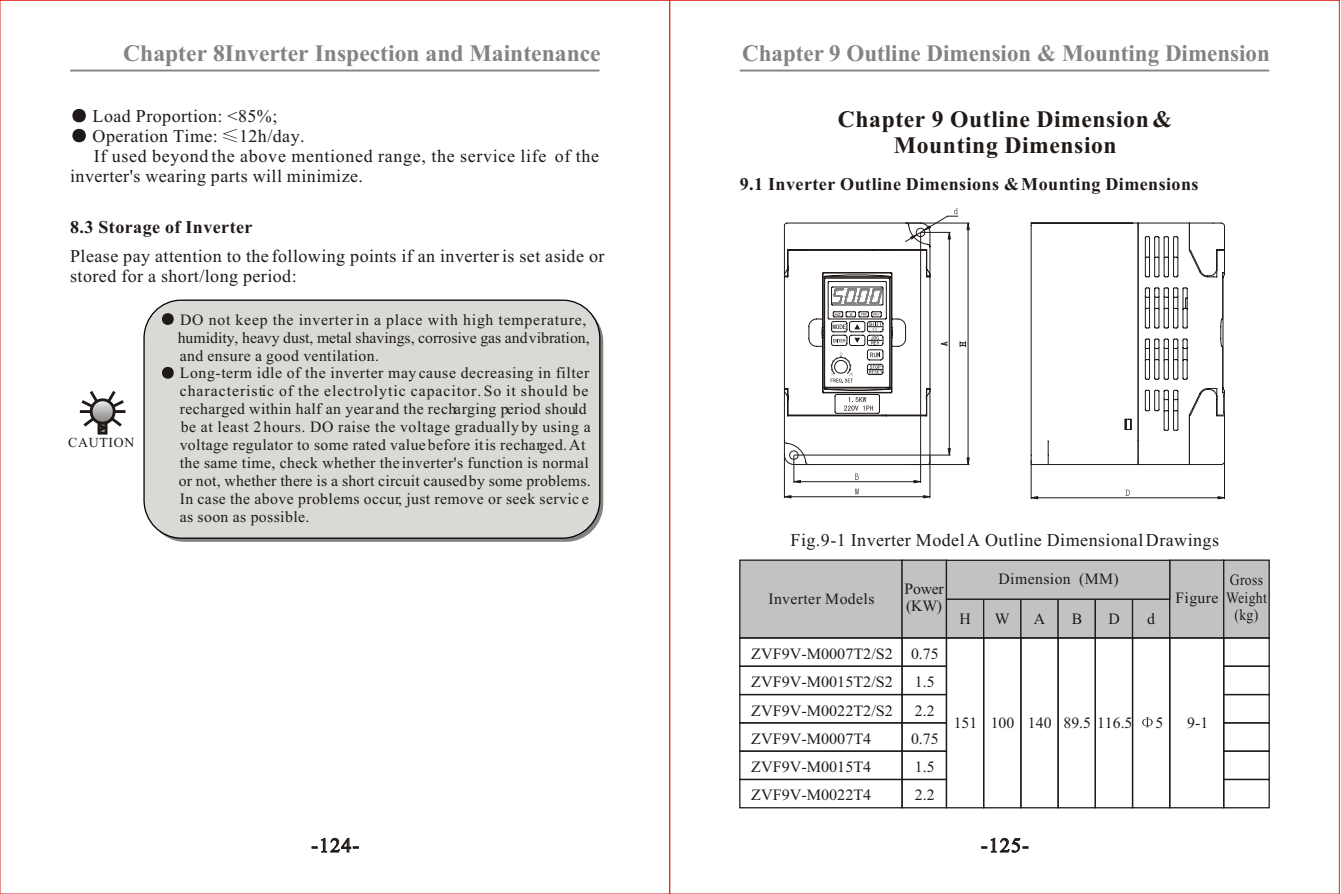
<style>
.page{position:relative;width:1341px;height:894px;background:#fff}
.page>*{position:absolute;margin:0;border:0;box-sizing:border-box;transform-origin:0 0}
.t1{font:700 23.62px "Times New Roman";color:#858282}
.t2{font:700 23.62px/26.1px "Times New Roman";letter-spacing:.025em;color:#1f1a17;text-align:center}
.t3{font:20.25px "Times New Roman";letter-spacing:.05em;color:#1f1a17}
.t4{font:18px/20px "Times New Roman";letter-spacing:.025em;color:#1f1a17}
.t5{font:700 18px "Times New Roman";letter-spacing:.025em;color:#1f1a17}
.t6{font:15.75px/18px "Times New Roman";letter-spacing:.025em;color:#1f1a17}
.t7{font:15.75px/28.1px "Times New Roman";color:#1f1a17}
.t8{font:15.75px/17.6px "Times New Roman";letter-spacing:.025em;color:#1f1a17;scale:.87 1}
.t9{font:13.72px "Times New Roman";letter-spacing:.05em;color:#1f1a17}
.t10{font:4.27px "Arial";color:#1f1a17}
</style>
<div class="page">
<hr style="left:70px;top:70px;width:530px;height:1px;background:#858282">
<svg style="left:72px;top:109px;width:14px;height:13px"></svg>
<svg style="left:72px;top:129px;width:14px;height:13px"></svg>
<svg style="left:223px;top:129px;width:14px;height:13px"></svg>
<div style="left:143px;top:299px;width:457px;height:239px;background:#d9d9d6;border:1px solid #000;border-radius:38px"></div>
<svg style="left:162px;top:313px;width:12px;height:12px"></svg>
<svg style="left:162px;top:367px;width:12px;height:11px"></svg>
<svg style="left:79px;top:391px;width:47px;height:44px"></svg>
<hr style="left:740px;top:70px;width:529px;height:1px;background:#858282">
<svg style="left:783px;top:207px;width:442px;height:292px"></svg>
<div style="left:739px;top:559px;width:164px;height:79px;background:#c2c2c2;border:1px solid #1f1a17"></div>
<div style="left:901px;top:559px;width:46px;height:79px;background:#c2c2c2;border:1px solid #1f1a17"></div>
<div style="left:946px;top:598px;width:38px;height:40px;background:#c2c2c2;border:1px solid #1f1a17"></div>
<div style="left:983px;top:598px;width:39px;height:40px;background:#c2c2c2;border:1px solid #1f1a17"></div>
<div style="left:1020px;top:598px;width:39px;height:40px;background:#c2c2c2;border:1px solid #1f1a17"></div>
<div style="left:1057px;top:598px;width:39px;height:40px;background:#c2c2c2;border:1px solid #1f1a17"></div>
<div style="left:1095px;top:598px;width:38px;height:40px;background:#c2c2c2;border:1px solid #1f1a17"></div>
<div style="left:1132px;top:598px;width:38px;height:40px;background:#c2c2c2;border:1px solid #1f1a17"></div>
<div style="left:1169px;top:559px;width:55px;height:79px;background:#c2c2c2;border:1px solid #1f1a17"></div>
<div style="left:1223px;top:559px;width:47px;height:79px;background:#c2c2c2;border:1px solid #1f1a17"></div>
<div style="left:946px;top:559px;width:224px;height:40px;background:#c2c2c2;border:1px solid #1f1a17"></div>
<div style="left:946px;top:637px;width:38px;height:171px;border:1px solid #1f1a17"></div>
<div style="left:983px;top:637px;width:39px;height:171px;border:1px solid #1f1a17"></div>
<div style="left:1020px;top:637px;width:39px;height:171px;border:1px solid #1f1a17"></div>
<div style="left:1057px;top:637px;width:39px;height:171px;border:1px solid #1f1a17"></div>
<div style="left:1095px;top:637px;width:38px;height:171px;border:1px solid #1f1a17"></div>
<div style="left:1132px;top:637px;width:38px;height:171px;border:1px solid #1f1a17"></div>
<div style="left:1169px;top:637px;width:55px;height:171px;border:1px solid #1f1a17"></div>
<div style="left:1223px;top:637px;width:47px;height:29px;border:1px solid #1f1a17"></div>
<div style="left:1223px;top:665px;width:47px;height:30px;border:1px solid #1f1a17"></div>
<div style="left:1223px;top:693px;width:47px;height:30px;border:1px solid #1f1a17"></div>
<div style="left:1223px;top:722px;width:47px;height:29px;border:1px solid #1f1a17"></div>
<div style="left:1223px;top:750px;width:47px;height:29px;border:1px solid #1f1a17"></div>
<div style="left:1223px;top:778px;width:47px;height:30px;border:1px solid #1f1a17"></div>
<div style="left:739px;top:637px;width:164px;height:29px;border:1px solid #1f1a17"></div>
<div style="left:739px;top:665px;width:164px;height:30px;border:1px solid #1f1a17"></div>
<div style="left:739px;top:693px;width:164px;height:30px;border:1px solid #1f1a17"></div>
<div style="left:739px;top:722px;width:164px;height:29px;border:1px solid #1f1a17"></div>
<div style="left:739px;top:750px;width:164px;height:29px;border:1px solid #1f1a17"></div>
<div style="left:739px;top:778px;width:164px;height:30px;border:1px solid #1f1a17"></div>
<div style="left:901px;top:637px;width:46px;height:29px;border:1px solid #1f1a17"></div>
<div style="left:901px;top:665px;width:46px;height:30px;border:1px solid #1f1a17"></div>
<div style="left:901px;top:693px;width:46px;height:30px;border:1px solid #1f1a17"></div>
<div style="left:901px;top:722px;width:46px;height:29px;border:1px solid #1f1a17"></div>
<div style="left:901px;top:750px;width:46px;height:29px;border:1px solid #1f1a17"></div>
<div style="left:901px;top:778px;width:46px;height:30px;border:1px solid #1f1a17"></div>
<svg style="left:1142px;top:717px;width:11px;height:10px"></svg>
<h1 class="t1" style="left:123px;top:45px;width:479px">Chapter 8Inverter Inspection and Maintenance</h1>
<p class="t4" style="left:93px;top:108px;width:186px">Load Proportion: &lt;85%;</p>
<p class="t4" style="left:93px;top:128px;width:214px">Operation Time: 12h/day.</p>
<p class="t4" style="left:94px;top:148px;width:507px">If used beyond the above mentioned range, the service life of the</p>
<p class="t4" style="left:70px;top:168px;width:294px">inverter's wearing parts will minimize.</p>
<p class="t5" style="left:70px;top:221px;width:184px">8.3 Storage of Inverter</p>
<p class="t4" style="left:70px;top:248px;width:536px">Please pay attention to the following points if an inverter is set aside or stored for a short/long period:</p>
<p class="t9" style="left:68px;top:437px;width:68px">CAUTION</p>
<p class="t6" style="left:178px;top:312px;width:414px">DO not keep the inverter in a place with high temperature, humidity, heavy dust, metal shavings, corrosive gas and vibration, and ensure a good ventilation.<br>Long-term idle of the inverter may cause decreasing in filter characteristic of the electrolytic capacitor. So it should be recharged within half an year and the recharging period should be at least 2 hours. DO raise the voltage gradually by using a voltage regulator to some rated value before it is recharged. At the same time, check whether the inverter's function is normal or not, whether there is a short circuit caused by some problems.<br>In case the above problems occur, just remove or seek servic e as soon as possible.</p>
<p class="t3" style="left:311px;top:837px;width:49px">-124-</p>
<h1 class="t1" style="left:742px;top:45px;width:529px">Chapter 9 Outline Dimension &amp; Mounting Dimension</h1>
<h1 class="t2" style="left:838px;top:108px;width:336px">Chapter 9 Outline Dimension &amp;<br>Mounting Dimension</h1>
<p class="t5" style="left:740px;top:178px;width:460px">9.1 Inverter Outline Dimensions &amp; Mounting Dimensions</p>
<p class="t10" style="left:835px;top:312px;width:7px">HZ</p>
<p class="t10" style="left:850px;top:312px;width:4px">A</p>
<p class="t4" style="left:791px;top:531px;width:430px">Fig.9-1 Inverter Model A Outline Dimensional Drawings</p>
<p class="t6" style="left:768px;top:591px;width:108px">Inverter Models</p>
<p class="t6" style="left:905px;top:581px;width:41px">Power (KW)</p>
<p class="t7" style="left:751px;top:641px;width:143px">ZVF9V-M0007T2/S2<br>ZVF9V-M0015T2/S2<br>ZVF9V-M0022T2/S2<br>ZVF9V-M0007T4<br>ZVF9V-M0015T4<br>ZVF9V-M0022T4</p>
<p class="t6" style="left:911px;top:641px;width:29px;line-height:28.1px">0.75<br>1.5<br>2.2<br>0.75<br>1.5<br>2.2</p>
<p class="t6" style="left:999px;top:570px;width:122px">Dimension (MM)</p>
<p class="t6" style="left:1175px;top:590px;width:45px">Figure</p>
<p class="t8" style="left:1226px;top:572px;width:48px">Gross<br>Weight</p>
<p class="t6" style="left:960px;top:611px;width:13px">H</p>
<p class="t6" style="left:995px;top:611px;width:16px">W</p>
<p class="t6" style="left:1034px;top:611px;width:13px">A</p>
<p class="t6" style="left:1072px;top:611px;width:12px">B</p>
<p class="t6" style="left:1109px;top:611px;width:13px">D</p>
<p class="t6" style="left:1147px;top:611px;width:9px">d</p>
<p class="t8" style="left:1235px;top:607px;width:29px">(kg)</p>
<p class="t7" style="left:954px;top:710px;width:180px">151 100 140 89.5 116.5</p>
<p class="t6" style="left:1155px;top:715px;width:9px">5</p>
<p class="t6" style="left:1187px;top:715px;width:22px">9-1</p>
<p class="t3" style="left:981px;top:837px;width:49px">-125-</p>
</div>
